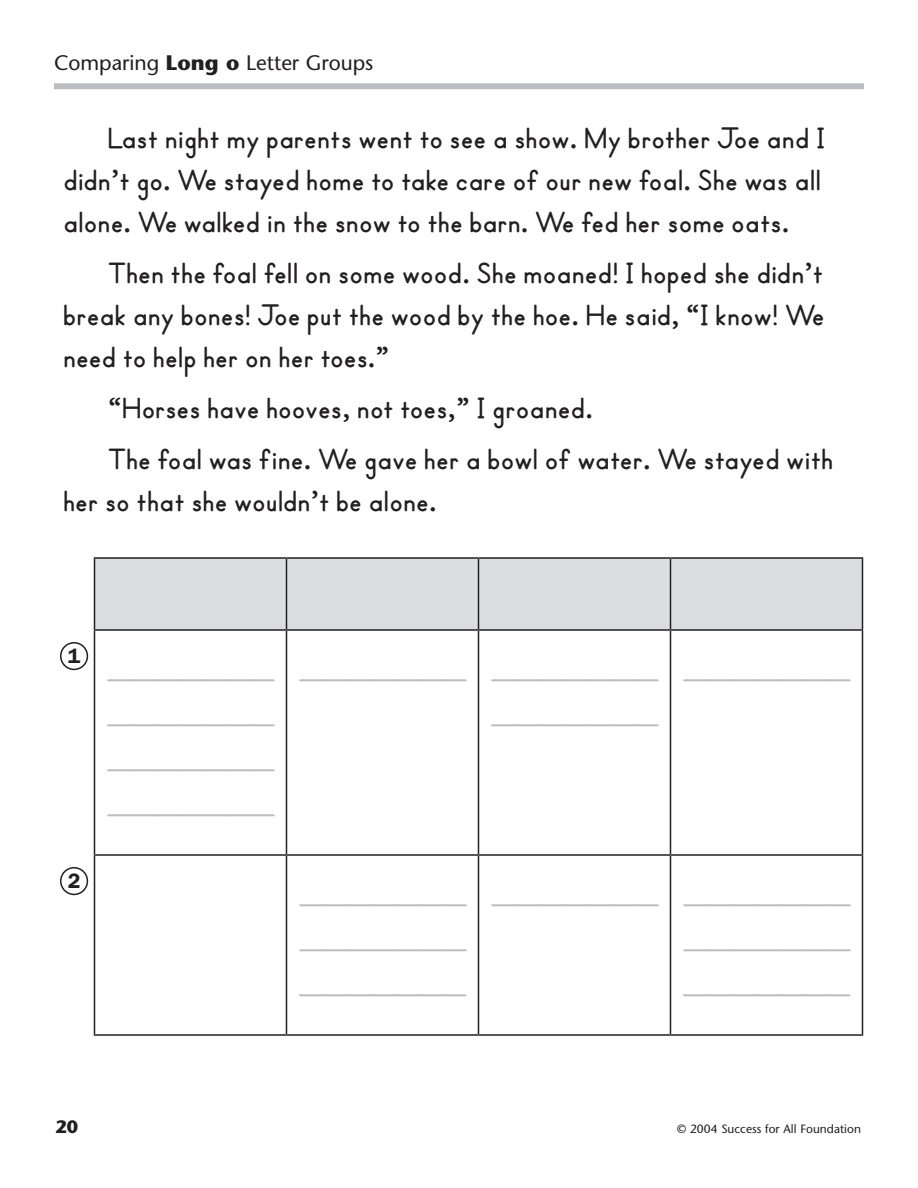
<style>
.page{position:relative;width:918px;height:1188px;background:#fff}
.page>*{position:absolute;margin:0;border:0;box-sizing:border-box;transform-origin:0 0}
.t1{font:40.5px/45px "Sad Sam";color:#bcbdc0;text-align:justify}
.t2{font:700 30px/42px "Sad Sam";color:#231f20}
.t3{font:21px "Stone Sans";color:#231f20}
.t4{font:600 21px "Franklin Gothic";color:#231f20}
.t5{font:700 18px "Stone Sans";color:#231f20}
.t6{font:12px "Stone Sans";color:#231f20}
.s1{font-weight:700}
</style>
<div class="page">
<div style="left:54px;top:83px;width:810px;height:6px;background:#bcbdc0"></div>
<div style="left:95px;top:559px;width:767px;height:70px;background:#dcdddf"></div>
<hr style="left:94px;top:557px;width:192px;height:2px;background:#231f20">
<hr style="left:94px;top:559px;width:1px;height:70px;background:#231f20">
<hr style="left:286px;top:557px;width:192px;height:2px;background:#231f20">
<hr style="left:286px;top:559px;width:1px;height:70px;background:#231f20">
<hr style="left:478px;top:557px;width:192px;height:2px;background:#231f20">
<hr style="left:478px;top:559px;width:1px;height:70px;background:#231f20">
<hr style="left:670px;top:557px;width:193px;height:2px;background:#231f20">
<hr style="left:670px;top:559px;width:1px;height:70px;background:#231f20">
<hr style="left:862px;top:559px;width:1px;height:70px;background:#231f20">
<hr style="left:94px;top:629px;width:192px;height:2px;background:#231f20">
<hr style="left:94px;top:631px;width:1px;height:223px;background:#231f20">
<hr style="left:286px;top:629px;width:192px;height:2px;background:#231f20">
<hr style="left:286px;top:631px;width:1px;height:223px;background:#231f20">
<hr style="left:478px;top:629px;width:192px;height:2px;background:#231f20">
<hr style="left:478px;top:631px;width:1px;height:223px;background:#231f20">
<hr style="left:670px;top:629px;width:193px;height:2px;background:#231f20">
<hr style="left:670px;top:631px;width:1px;height:223px;background:#231f20">
<hr style="left:862px;top:631px;width:1px;height:223px;background:#231f20">
<hr style="left:94px;top:854px;width:192px;height:2px;background:#231f20">
<hr style="left:94px;top:856px;width:1px;height:178px;background:#231f20">
<hr style="left:286px;top:854px;width:192px;height:2px;background:#231f20">
<hr style="left:286px;top:856px;width:1px;height:178px;background:#231f20">
<hr style="left:478px;top:854px;width:192px;height:2px;background:#231f20">
<hr style="left:478px;top:856px;width:1px;height:178px;background:#231f20">
<hr style="left:670px;top:854px;width:193px;height:2px;background:#231f20">
<hr style="left:670px;top:856px;width:1px;height:178px;background:#231f20">
<hr style="left:862px;top:856px;width:1px;height:178px;background:#231f20">
<hr style="left:94px;top:1034px;width:192px;height:2px;background:#231f20">
<hr style="left:286px;top:1034px;width:192px;height:2px;background:#231f20">
<hr style="left:478px;top:1034px;width:192px;height:2px;background:#231f20">
<hr style="left:670px;top:1034px;width:193px;height:2px;background:#231f20">
<div style="left:60px;top:642px;width:28px;height:28px;border:2px solid #231f20;border-radius:50%"></div>
<div style="left:60px;top:867px;width:28px;height:28px;border:2px solid #231f20;border-radius:50%"></div>
<p class="t3" style="left:54px;top:50px;width:321px">Comparing <span class="s1">Long o</span> Letter Groups</p>
<p class="t2" style="left:63px;top:118px;width:764px;text-indent:45px">Last night my parents went to see a show. My brother Joe and I didn’t go. We stayed home to take care of our new foal. She was all alone. We walked in the snow to the barn. We fed her some oats.</p>
<p class="t2" style="left:63px;top:253px;width:763px;text-align:justify;text-indent:45px">Then the foal fell on some wood. She moaned! I hoped she didn’t break any bones! Joe put the wood by the hoe. He said, “I know! We need to help her on her toes.”</p>
<p class="t2" style="left:108px;top:384px;width:727px;line-height:51px">“Horses have hooves, not toes,” I groaned.<br>The foal was fine. We gave her a bowl of water. We stayed with</p>
<p class="t2" style="left:63px;top:481px;width:375px">her so that she wouldn’t be alone.</p>
<h1 class="t1" style="left:108px;top:639px;width:167px;text-indent:-40px"><sup>1</sup> _______ _______ _______ _______</h1>
<p class="t4" style="left:68px;top:868px;width:14px">2</p>
<h1 class="t1" style="left:300px;top:639px;width:359px;text-align:right">_______ _______ _______</h1>
<h1 class="t1" style="left:684px;top:639px;width:167px">_______</h1>
<h1 class="t1" style="left:300px;top:864px;width:167px">_______ _______ _______</h1>
<h1 class="t1" style="left:684px;top:864px;width:167px;text-indent:-192px">_______ _______ _______ _______</h1>
<p class="t5" style="left:56px;top:1115px;width:24px">20</p>
<p class="t6" style="left:677px;top:1121px;width:185px">© 2004 Success for All Foundation</p>
</div>
